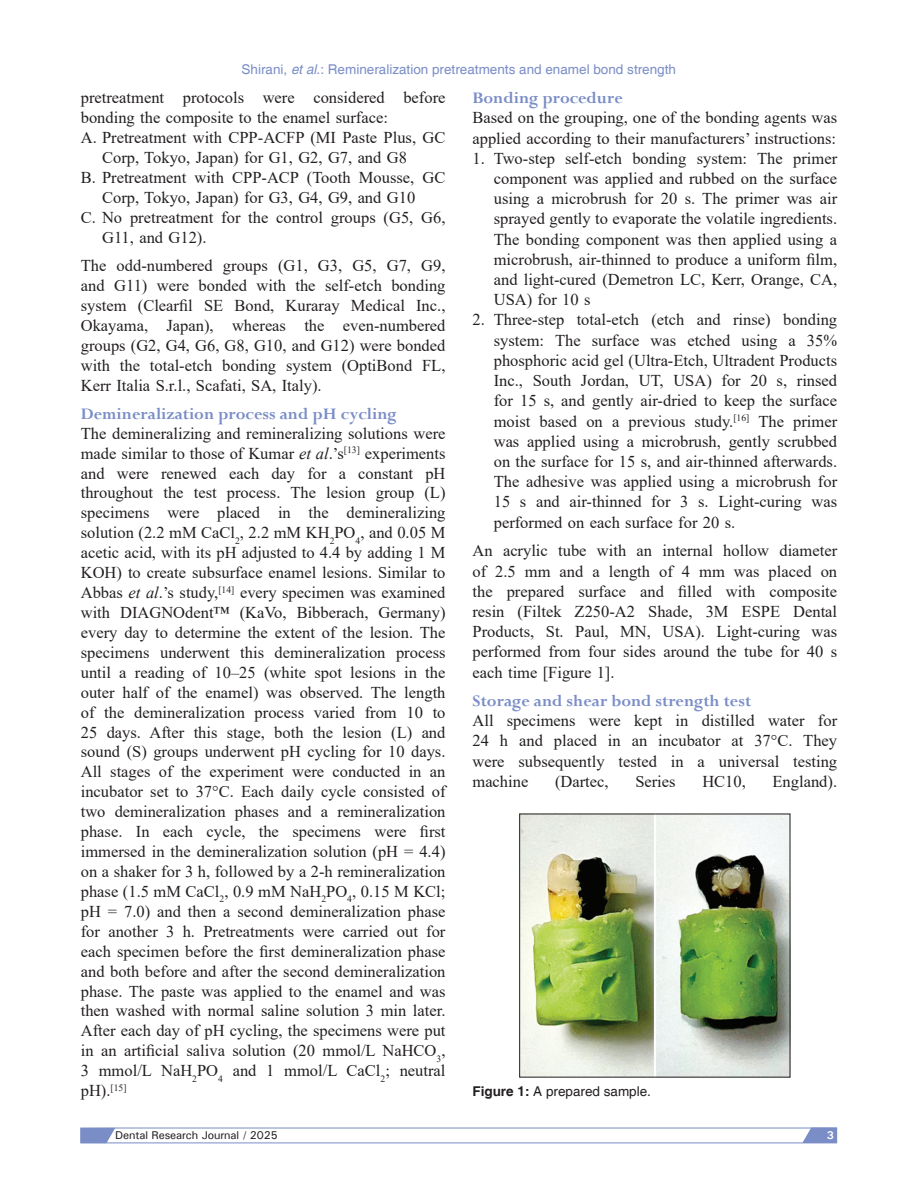
<style>
.page{position:relative;width:918px;height:1188px;background:#fff}
.page>*{position:absolute;margin:0;border:0;box-sizing:border-box;transform-origin:0 0}
.t1{font:700 18px "Perpetua";color:#7a8dc7}
.TX{font:16.5px/20px "Times New Roman";color:#231f20;text-align:justify}
.LL{font:16.5px/20.2px "Times New Roman";color:#231f20}
.L{font:16.5px/20.2px "Times New Roman";color:#231f20}
.TX_After{font:16.5px/20px "Times New Roman";color:#231f20}
.t2{font:13.5px "Helvetica";color:#7a8dc7}
.FGC{font:13.5px "Helvetica";color:#231f20}
.t3{font:500 11.25px "Univers";letter-spacing:-.01em;color:#231f20}
.t4{font:700 11.25px "Univers";color:#fff}
.s1{font-style:italic}
.s2{font-weight:700}
</style>
<div class="page">
<img style="left:521px;top:816px;width:267px;height:259px">
<svg style="left:80px;top:1128px;width:757px;height:15px"></svg>
<p class="t2" style="left:242px;top:61px;width:436px">Shirani, <span class="s1">et al</span>.: Remineralization pretreatments and enamel bond strength</p>
<p class="TX_After" style="left:81px;top:87px;width:366px">pretreatment protocols were considered before bonding the composite to the enamel surface:</p>
<p class="L" style="left:102px;top:127px;width:345px;text-indent:-21px">A. Pretreatment with CPP‑ACFP (MI Paste Plus, GC<br>Corp, Tokyo, Japan) for G1, G2, G7, and G8</p>
<p class="L" style="left:81px;top:167px;width:366px;text-align:center">B. Pretreatment with CPP‑ACP (Tooth Mousse, GC<br>Corp, Tokyo, Japan) for G3, G4, G9, and G10</p>
<p class="LL" style="left:102px;top:207px;width:345px;text-indent:-21px">C. No pretreatment for the control groups (G5, G6,<br>G11, and G12).</p>
<p class="TX" style="left:81px;top:255px;width:366px">The odd‑numbered groups (G1, G3, G5, G7, G9, and G11) were bonded with the self‑etch bonding system (Clearfil SE Bond, Kuraray Medical Inc., Okayama, Japan), whereas the even‑numbered groups (G2, G4, G6, G8, G10, and G12) were bonded with the total‑etch bonding system (OptiBond FL, Kerr Italia S.r.l., Scafati, SA, Italy).</p>
<h2 class="t1" style="left:81px;top:402px;width:317px">Demineralization process and pH cycling</h2>
<p class="TX" style="left:81px;top:423px;width:366px">The demineralizing and remineralizing solutions were made similar to those of Kumar <span class="s1">et al</span>.’s<sup>[13]</sup> experiments and were renewed each day for a constant pH throughout the test process. The lesion group (L) specimens were placed in the demineralizing solution (2.2 mM CaCl<sub>2</sub>, 2.2 mM KH<sub>2</sub>PO<sub>4</sub>, and 0.05 M acetic acid, with its pH adjusted to 4.4 by adding 1 M KOH) to create subsurface enamel lesions. Similar to Abbas <span class="s1">et al</span>.’s study,<sup>[14]</sup> every specimen was examined with DIAGNOdent™ (KaVo, Bibberach, Germany) every day to determine the extent of the lesion. The specimens underwent this demineralization process until a reading of 10–25 (white spot lesions in the outer half of the enamel) was observed. The length of the demineralization process varied from 10 to 25 days. After this stage, both the lesion (L) and sound (S) groups underwent pH cycling for 10 days.<br>All stages of the experiment were conducted in an incubator set to 37°C. Each daily cycle consisted of two demineralization phases and a remineralization phase. In each cycle, the specimens were first immersed in the demineralization solution (pH = 4.4) on a shaker for 3 h, followed by a 2‑h remineralization phase (1.5 mM CaCl<sub>2</sub>, 0.9 mM NaH<sub>2</sub>PO<sub>4</sub>, 0.15 M KCl; pH = 7.0) and then a second demineralization phase for another 3 h. Pretreatments were carried out for each specimen before the first demineralization phase and both before and after the second demineralization phase. The paste was applied to the enamel and was then washed with normal saline solution 3 min later.<br>After each day of pH cycling, the specimens were put in an artificial saliva solution (20 mmol/L NaHCO<sub>3</sub>, 3 mmol/L NaH<sub>2</sub>PO<sub>4</sub> and 1 mmol/L CaCl<sub>2</sub>; neutral pH).<sup>[15]</sup></p>
<h2 class="t1" style="left:472px;top:87px;width:152px">Bonding procedure</h2>
<p class="TX_After" style="left:472px;top:107px;width:366px">Based on the grouping, one of the bonding agents was applied according to their manufacturers’ instructions:</p>
<p class="L" style="left:494px;top:148px;width:345px;text-align:justify;text-indent:-21px">1. Two‑step self‑etch bonding system: The primer component was applied and rubbed on the surface using a microbrush for 20 s. The primer was air sprayed gently to evaporate the volatile ingredients.<br>The bonding component was then applied using a microbrush, air‑thinned to produce a uniform film, and light‑cured (Demetron LC, Kerr, Orange, CA, USA) for 10 s</p>
<p class="LL" style="left:494px;top:309px;width:345px;text-align:justify;text-indent:-21px">2. Three‑step total‑etch (etch and rinse) bonding system: The surface was etched using a 35% phosphoric acid gel (Ultra‑Etch, Ultradent Products Inc., South Jordan, UT, USA) for 20 s, rinsed for 15 s, and gently air‑dried to keep the surface moist based on a previous study.<sup>[16]</sup> The primer was applied using a microbrush, gently scrubbed on the surface for 15 s, and air‑thinned afterwards.<br>The adhesive was applied using a microbrush for 15 s and air‑thinned for 3 s. Light‑curing was performed on each surface for 20 s.</p>
<p class="TX" style="left:472px;top:540px;width:366px">An acrylic tube with an internal hollow diameter of 2.5 mm and a length of 4 mm was placed on the prepared surface and filled with composite resin (Filtek Z250‑A2 Shade, 3M ESPE Dental Products, St. Paul, MN, USA). Light‑curing was performed from four sides around the tube for 40 s each time [Figure 1].</p>
<h2 class="t1" style="left:472px;top:689px;width:280px">Storage and shear bond strength test</h2>
<p class="TX" style="left:472px;top:710px;width:366px">All specimens were kept in distilled water for 24 h and placed in an incubator at 37°C. They were subsequently tested in a universal testing machine</p>
<p class="TX" style="left:555px;top:771px;width:55px">(Dartec,</p>
<p class="TX" style="left:635px;top:771px;width:42px">Series</p>
<p class="TX" style="left:702px;top:771px;width:45px">HC10,</p>
<p class="TX" style="left:773px;top:771px;width:66px">England).</p>
<p class="FGC" style="left:472px;top:1084px;width:180px"><span class="s2">Figure 1:</span> A prepared sample.</p>
<p class="t3" style="left:115px;top:1128px;width:164px">Dental Research Journal / 2025</p>
<p class="t4" style="left:827px;top:1128px;width:9px">3</p>
</div>
